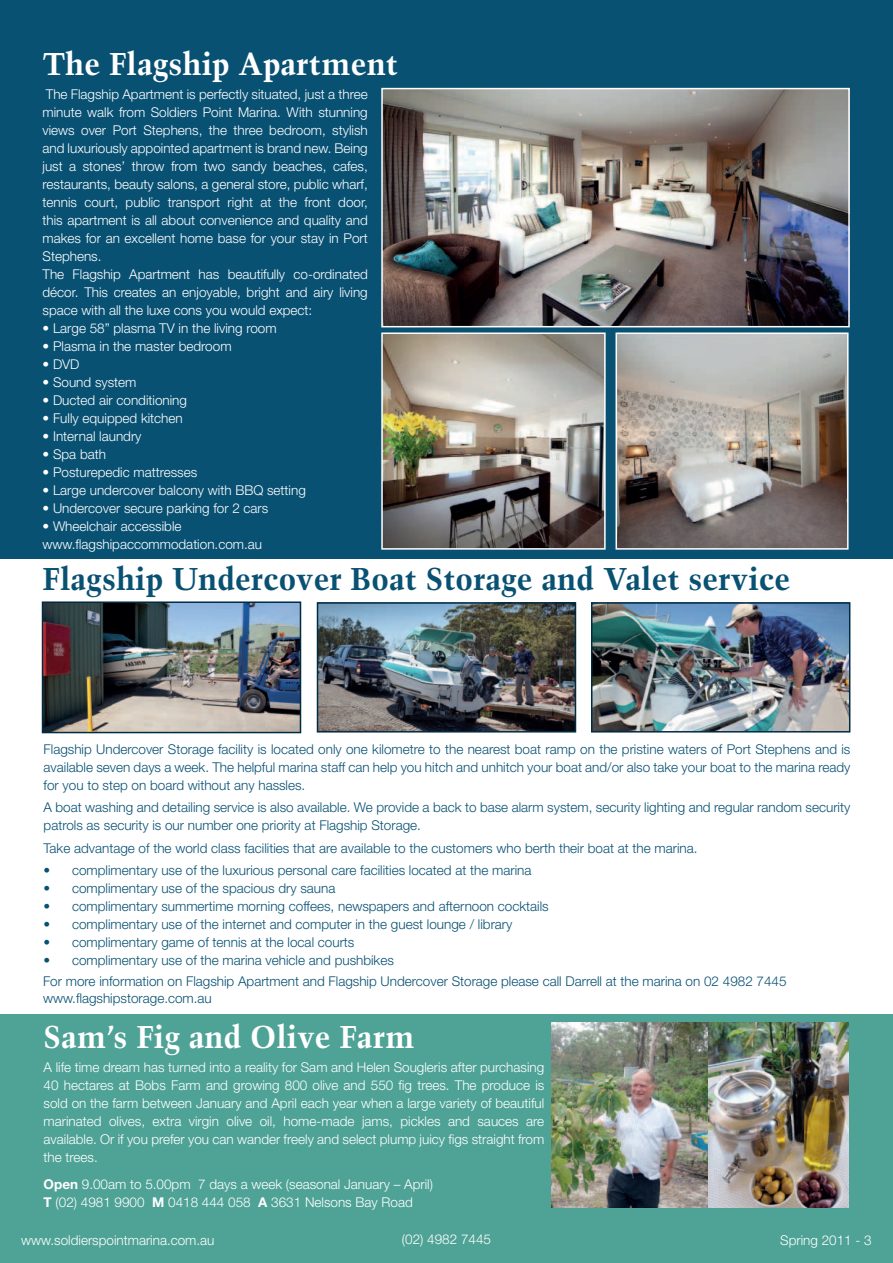
<style>
.page{position:relative;width:893px;height:1263px;background:#fff}
.page>*{position:absolute;margin:0;border:0;box-sizing:border-box;transform-origin:0 0}
.t1{font:700 31.5px "Trump Mediaeval";color:#095173}
.t2{font:700 31.5px "Trump Mediaeval";color:#fff}
.t3{font:300 13.5px/18px "Helvetica Neue";color:#fff}
.t4{font:300 13.5px/18px "Helvetica Neue";color:#095173}
.s1{font-weight:700}
</style>
<div class="page">
<div style="left:0;top:0;width:893px;height:558px;background:#095173"></div>
<div style="left:0;top:1014px;width:893px;height:249px;background:#4ea296"></div>
<img style="left:384px;top:91px;width:463px;height:233px">
<div style="left:381px;top:88px;width:469px;height:239px;border:2px solid #fff"></div>
<img style="left:384px;top:335px;width:219px;height:212px">
<div style="left:381px;top:332px;width:225px;height:218px;border:2px solid #fff"></div>
<img style="left:618px;top:335px;width:227px;height:212px">
<div style="left:615px;top:332px;width:233px;height:218px;border:2px solid #fff"></div>
<img style="left:45px;top:604px;width:253px;height:126px">
<div style="left:42px;top:601px;width:259px;height:132px;border:2px solid #002b44"></div>
<img style="left:320px;top:605px;width:253px;height:124px">
<div style="left:317px;top:602px;width:259px;height:130px;border:2px solid #002b44"></div>
<img style="left:594px;top:605px;width:253px;height:124px">
<div style="left:591px;top:602px;width:259px;height:130px;border:2px solid #002b44"></div>
<img style="left:551px;top:1023px;width:297px;height:185px">
<h1 class="t2" style="left:43px;top:44px;width:357px">The Flagship Apartment</h1>
<p class="t3" style="left:43px;top:85px;width:327px">The Flagship Apartment is perfectly situated, just a three minute walk from Soldiers Point Marina. With stunning views over Port Stephens, the three bedroom, stylish and luxuriously appointed apartment is brand new. Being just a stones’ throw from two sandy beaches, cafes, restaurants, beauty salons, a general store, public wharf, tennis court, public transport right at the front door, this apartment is all about convenience and quality and makes for an excellent home base for your stay in Port Stephens.<br>The Flagship Apartment has beautifully co-ordinated décor. This creates an enjoyable, bright and airy living space with all the luxe cons you would expect:</p>
<p class="t3" style="left:43px;top:319px;width:236px">• Large 58” plasma TV in the living room</p>
<p class="t3" style="left:43px;top:337px;width:191px">• Plasma in the master bedroom</p>
<p class="t3" style="left:43px;top:355px;width:39px">• DVD</p>
<p class="t3" style="left:43px;top:373px;width:96px">• Sound system</p>
<p class="t3" style="left:43px;top:391px;width:146px">• Ducted air conditioning</p>
<p class="t3" style="left:43px;top:409px;width:142px">• Fully equipped kitchen</p>
<p class="t3" style="left:43px;top:427px;width:101px">• Internal laundry</p>
<p class="t3" style="left:43px;top:445px;width:65px">• Spa bath</p>
<p class="t3" style="left:43px;top:463px;width:156px">• Posturepedic mattresses</p>
<p class="t3" style="left:43px;top:481px;width:265px">• Large undercover balcony with BBQ setting</p>
<p class="t3" style="left:43px;top:499px;width:227px">• Undercover secure parking for 2 cars</p>
<p class="t3" style="left:43px;top:517px;width:221px">• Wheelchair accessible www.flagshipaccommodation.com.au</p>
<h1 class="t1" style="left:43px;top:559px;width:749px">Flagship Undercover Boat Storage and Valet service</h1>
<p class="t4" style="left:44px;top:740px;width:808px;text-align:justify">Flagship Undercover Storage facility is located only one kilometre to the nearest boat ramp on the pristine waters of Port Stephens and is available seven days a week. The helpful marina staff can help you hitch and unhitch your boat and/or also take your boat to the marina ready for you to step on board without any hassles.</p>
<p class="t4" style="left:44px;top:798px;width:808px">A boat washing and detailing service is also available. We provide a back to base alarm system, security lighting and regular random security patrols as security is our number one priority at Flagship Storage.</p>
<p class="t4" style="left:44px;top:839px;width:655px">Take advantage of the world class facilities that are available to the customers who berth their boat at the marina.</p>
<p class="t4" style="left:44px;top:861px;width:489px">• complimentary use of the luxurious personal care facilities located at the marina</p>
<p class="t4" style="left:44px;top:879px;width:293px">• complimentary use of the spacious dry sauna</p>
<p class="t4" style="left:44px;top:897px;width:507px">• complimentary summertime morning coffees, newspapers and afternoon cocktails</p>
<p class="t4" style="left:44px;top:915px;width:470px">• complimentary use of the internet and computer in the guest lounge / library</p>
<p class="t4" style="left:44px;top:933px;width:312px">• complimentary game of tennis at the local courts</p>
<p class="t4" style="left:44px;top:951px;width:352px">• complimentary use of the marina vehicle and pushbikes</p>
<p class="t4" style="left:43px;top:973px;width:745px;line-height:16.2px">For more information on Flagship Apartment and Flagship Undercover Storage please call Darrell at the marina on 02 4982 7445 www.flagshipstorage.com.au</p>
<h1 class="t2" style="left:44px;top:1017px;width:373px">Sam’s Fig and Olive Farm</h1>
<p class="t3" style="left:44px;top:1058px;width:502px;text-align:justify">A life time dream has turned into a reality for Sam and Helen Sougleris after purchasing 40 hectares at Bobs Farm and growing 800 olive and 550 fig trees. The produce is sold on the farm between January and April each year when a large variety of beautiful marinated olives, extra virgin olive oil, home-made jams, pickles and sauces are available. Or if you prefer you can wander freely and select plump juicy figs straight from the trees.</p>
<p class="t3" style="left:44px;top:1174px;width:391px"><span class="s1">Open</span> 9.00am to 5.00pm 7 days a week (seasonal January – April)<br><span class="s1">T</span> (02) 4981 9900 <span class="s1">M</span> 0418 444 058 <span class="s1">A</span> 3631 Nelsons Bay Road</p>
<p class="t3" style="left:21px;top:1231px;width:195px">www.soldierspointmarina.com.au</p>
<p class="t3" style="left:402px;top:1230px;width:91px">(02) 4982 7445</p>
<p class="t3" style="left:780px;top:1231px;width:93px">Spring 2011 - 3</p>
</div>
